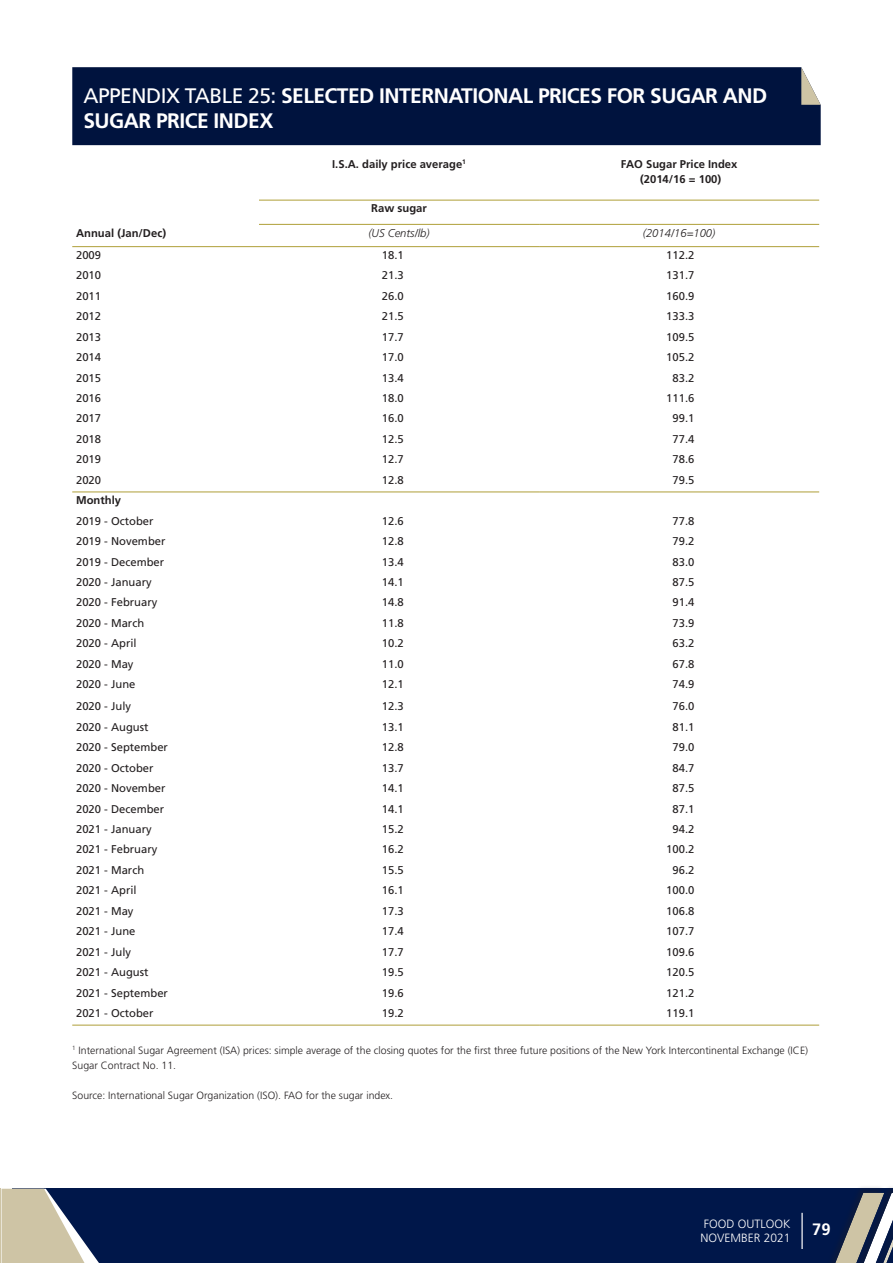
<style>
.page{position:relative;width:893px;height:1263px;background:#fff}
.page>*{position:absolute;margin:0;border:0;box-sizing:border-box;transform-origin:0 0}
.poject_ttile{font:700 21px/25.2px "Frutiger LT Std";letter-spacing:-.025em;color:#fff}
.t1{font:700 16.5px "Frutiger LT Std";color:#fff}
.t2{font:300 12px/14.4px "Frutiger LT Std";color:#fff}
.TableBody{font:11.25px "Frutiger LT Std";color:#231f20}
.TableBody-2{font:700 11.25px/15px "Frutiger LT Std";color:#231f20;text-align:center}
.TableBody-3{font:italic 300 11.25px "Frutiger LT Std";color:#231f20}
.TableNote{font:300 10.5px/15px "Frutiger LT Std";color:#231f20}
.s1{font-weight:400}
</style>
<div class="page">
<div style="left:2px;top:1189px;width:891px;height:74px;background:#00174a"></div>
<svg style="left:0;top:1189px;width:99px;height:74px"></svg>
<div style="left:814px;top:1183px;width:79px;height:80px;background:#231f20;opacity:.5"></div>
<div style="left:842px;top:1183px;width:51px;height:80px;background:#231f20;opacity:.5"></div>
<div style="left:867px;top:1185px;width:26px;height:78px;background:#231f20;opacity:.3"></div>
<svg style="left:826px;top:1193px;width:67px;height:70px"></svg>
<hr style="left:801px;top:1213px;width:2px;height:36px;background:#fff">
<div style="left:72px;top:67px;width:749px;height:78px;background:#00133e"></div>
<svg style="left:801px;top:67px;width:20px;height:38px"></svg>
<hr style="left:72px;top:492px;width:187px;height:1px;background:#af9f38">
<hr style="left:259px;top:492px;width:280px;height:1px;background:#af9f38">
<hr style="left:539px;top:492px;width:280px;height:1px;background:#af9f38">
<hr style="left:259px;top:200px;width:280px;height:1px;background:#af9f38">
<hr style="left:539px;top:200px;width:280px;height:1px;background:#af9f38">
<hr style="left:259px;top:224px;width:280px;height:1px;background:#af9f38">
<hr style="left:539px;top:224px;width:280px;height:1px;background:#af9f38">
<hr style="left:72px;top:246px;width:187px;height:1px;background:#af9f38">
<hr style="left:259px;top:246px;width:280px;height:1px;background:#af9f38">
<hr style="left:539px;top:246px;width:280px;height:1px;background:#af9f38">
<hr style="left:72px;top:1025px;width:187px;height:1px;background:#af9f38">
<hr style="left:259px;top:1025px;width:280px;height:1px;background:#af9f38">
<hr style="left:539px;top:1025px;width:280px;height:1px;background:#af9f38">
<p class="poject_ttile" style="left:83px;top:83px;width:685px"><span class="s1">APPENDIX TABLE 25:</span> SELECTED INTERNATIONAL PRICES FOR SUGAR AND<br>SUGAR PRICE INDEX</p>
<p class="TableBody-2" style="left:332px;top:157px;width:135px">I.S.A. daily price average<sup>1</sup></p>
<p class="TableBody-2" style="left:621px;top:157px;width:118px">FAO Sugar Price Index (2014/16 = 100)</p>
<p class="TableBody-2" style="left:371px;top:201px;width:57px">Raw sugar</p>
<p class="TableBody-2" style="left:76px;top:225px;width:91px">Annual (Jan/Dec)</p>
<p class="TableBody-3" style="left:368px;top:226px;width:63px">(US Cents/lb)</p>
<p class="TableBody-3" style="left:643px;top:226px;width:74px">(2014/16=100)</p>
<p class="TableBody" style="left:76px;top:248px;width:27px">2009</p>
<p class="TableBody" style="left:382px;top:248px;width:23px">18.1</p>
<p class="TableBody" style="left:666px;top:248px;width:30px">112.2</p>
<p class="TableBody" style="left:76px;top:269px;width:27px">2010</p>
<p class="TableBody" style="left:382px;top:269px;width:23px">21.3</p>
<p class="TableBody" style="left:666px;top:269px;width:30px">131.7</p>
<p class="TableBody" style="left:76px;top:289px;width:27px">2011</p>
<p class="TableBody" style="left:382px;top:289px;width:23px">26.0</p>
<p class="TableBody" style="left:666px;top:289px;width:30px">160.9</p>
<p class="TableBody" style="left:76px;top:310px;width:27px">2012</p>
<p class="TableBody" style="left:382px;top:310px;width:23px">21.5</p>
<p class="TableBody" style="left:666px;top:310px;width:30px">133.3</p>
<p class="TableBody" style="left:76px;top:330px;width:27px">2013</p>
<p class="TableBody" style="left:382px;top:330px;width:23px">17.7</p>
<p class="TableBody" style="left:666px;top:330px;width:30px">109.5</p>
<p class="TableBody" style="left:76px;top:351px;width:27px">2014</p>
<p class="TableBody" style="left:382px;top:351px;width:23px">17.0</p>
<p class="TableBody" style="left:666px;top:351px;width:30px">105.2</p>
<p class="TableBody" style="left:76px;top:371px;width:27px">2015</p>
<p class="TableBody" style="left:382px;top:371px;width:23px">13.4</p>
<p class="TableBody" style="left:672px;top:371px;width:23px">83.2</p>
<p class="TableBody" style="left:76px;top:391px;width:27px">2016</p>
<p class="TableBody" style="left:382px;top:391px;width:23px">18.0</p>
<p class="TableBody" style="left:666px;top:391px;width:30px">111.6</p>
<p class="TableBody" style="left:76px;top:412px;width:27px">2017</p>
<p class="TableBody" style="left:382px;top:412px;width:23px">16.0</p>
<p class="TableBody" style="left:672px;top:412px;width:23px">99.1</p>
<p class="TableBody" style="left:76px;top:432px;width:27px">2018</p>
<p class="TableBody" style="left:382px;top:432px;width:23px">12.5</p>
<p class="TableBody" style="left:672px;top:432px;width:23px">77.4</p>
<p class="TableBody" style="left:76px;top:453px;width:27px">2019</p>
<p class="TableBody" style="left:382px;top:453px;width:23px">12.7</p>
<p class="TableBody" style="left:672px;top:453px;width:23px">78.6</p>
<p class="TableBody" style="left:76px;top:473px;width:27px">2020</p>
<p class="TableBody" style="left:382px;top:473px;width:23px">12.8</p>
<p class="TableBody" style="left:672px;top:473px;width:23px">79.5</p>
<p class="TableBody-2" style="left:76px;top:493px;width:47px">Monthly</p>
<p class="TableBody" style="left:76px;top:514px;width:79px">2019 - October</p>
<p class="TableBody" style="left:382px;top:514px;width:23px">12.6</p>
<p class="TableBody" style="left:672px;top:514px;width:23px">77.8</p>
<p class="TableBody" style="left:76px;top:535px;width:91px">2019 - November</p>
<p class="TableBody" style="left:382px;top:535px;width:23px">12.8</p>
<p class="TableBody" style="left:672px;top:535px;width:23px">79.2</p>
<p class="TableBody" style="left:76px;top:555px;width:90px">2019 - December</p>
<p class="TableBody" style="left:382px;top:555px;width:23px">13.4</p>
<p class="TableBody" style="left:672px;top:555px;width:23px">83.0</p>
<p class="TableBody" style="left:76px;top:575px;width:77px">2020 - January</p>
<p class="TableBody" style="left:382px;top:575px;width:23px">14.1</p>
<p class="TableBody" style="left:672px;top:575px;width:23px">87.5</p>
<p class="TableBody" style="left:76px;top:596px;width:83px">2020 - February</p>
<p class="TableBody" style="left:382px;top:596px;width:23px">14.8</p>
<p class="TableBody" style="left:672px;top:596px;width:23px">91.4</p>
<p class="TableBody" style="left:76px;top:616px;width:70px">2020 - March</p>
<p class="TableBody" style="left:382px;top:616px;width:23px">11.8</p>
<p class="TableBody" style="left:672px;top:616px;width:23px">73.9</p>
<p class="TableBody" style="left:76px;top:637px;width:62px">2020 - April</p>
<p class="TableBody" style="left:382px;top:637px;width:23px">10.2</p>
<p class="TableBody" style="left:672px;top:637px;width:23px">63.2</p>
<p class="TableBody" style="left:76px;top:657px;width:59px">2020 - May</p>
<p class="TableBody" style="left:382px;top:657px;width:23px">11.0</p>
<p class="TableBody" style="left:672px;top:657px;width:23px">67.8</p>
<p class="TableBody" style="left:76px;top:678px;width:61px">2020 - June</p>
<p class="TableBody" style="left:382px;top:678px;width:23px">12.1</p>
<p class="TableBody" style="left:672px;top:678px;width:23px">74.9</p>
<p class="TableBody" style="left:76px;top:700px;width:57px">2020 - July</p>
<p class="TableBody" style="left:382px;top:700px;width:23px">12.3</p>
<p class="TableBody" style="left:672px;top:700px;width:23px">76.0</p>
<p class="TableBody" style="left:76px;top:720px;width:74px">2020 - August</p>
<p class="TableBody" style="left:382px;top:720px;width:23px">13.1</p>
<p class="TableBody" style="left:672px;top:720px;width:23px">81.1</p>
<p class="TableBody" style="left:76px;top:741px;width:93px">2020 - September</p>
<p class="TableBody" style="left:382px;top:741px;width:23px">12.8</p>
<p class="TableBody" style="left:672px;top:741px;width:23px">79.0</p>
<p class="TableBody" style="left:76px;top:761px;width:79px">2020 - October</p>
<p class="TableBody" style="left:382px;top:761px;width:23px">13.7</p>
<p class="TableBody" style="left:672px;top:761px;width:23px">84.7</p>
<p class="TableBody" style="left:76px;top:781px;width:91px">2020 - November</p>
<p class="TableBody" style="left:382px;top:781px;width:23px">14.1</p>
<p class="TableBody" style="left:672px;top:781px;width:23px">87.5</p>
<p class="TableBody" style="left:76px;top:802px;width:90px">2020 - December</p>
<p class="TableBody" style="left:382px;top:802px;width:23px">14.1</p>
<p class="TableBody" style="left:672px;top:802px;width:23px">87.1</p>
<p class="TableBody" style="left:76px;top:822px;width:77px">2021 - January</p>
<p class="TableBody" style="left:382px;top:822px;width:23px">15.2</p>
<p class="TableBody" style="left:672px;top:822px;width:23px">94.2</p>
<p class="TableBody" style="left:76px;top:843px;width:83px">2021 - February</p>
<p class="TableBody" style="left:382px;top:843px;width:23px">16.2</p>
<p class="TableBody" style="left:666px;top:843px;width:30px">100.2</p>
<p class="TableBody" style="left:76px;top:863px;width:70px">2021 - March</p>
<p class="TableBody" style="left:382px;top:863px;width:23px">15.5</p>
<p class="TableBody" style="left:672px;top:863px;width:23px">96.2</p>
<p class="TableBody" style="left:76px;top:884px;width:62px">2021 - April</p>
<p class="TableBody" style="left:382px;top:884px;width:23px">16.1</p>
<p class="TableBody" style="left:666px;top:884px;width:30px">100.0</p>
<p class="TableBody" style="left:76px;top:904px;width:59px">2021 - May</p>
<p class="TableBody" style="left:382px;top:904px;width:23px">17.3</p>
<p class="TableBody" style="left:666px;top:904px;width:30px">106.8</p>
<p class="TableBody" style="left:76px;top:925px;width:61px">2021 - June</p>
<p class="TableBody" style="left:382px;top:925px;width:23px">17.4</p>
<p class="TableBody" style="left:666px;top:925px;width:30px">107.7</p>
<p class="TableBody" style="left:76px;top:945px;width:57px">2021 - July</p>
<p class="TableBody" style="left:382px;top:945px;width:23px">17.7</p>
<p class="TableBody" style="left:666px;top:945px;width:30px">109.6</p>
<p class="TableBody" style="left:76px;top:965px;width:74px">2021 - August</p>
<p class="TableBody" style="left:382px;top:965px;width:23px">19.5</p>
<p class="TableBody" style="left:666px;top:965px;width:30px">120.5</p>
<p class="TableBody" style="left:76px;top:986px;width:93px">2021 - September</p>
<p class="TableBody" style="left:382px;top:986px;width:23px">19.6</p>
<p class="TableBody" style="left:666px;top:986px;width:30px">121.2</p>
<p class="TableBody" style="left:76px;top:1006px;width:79px">2021 - October</p>
<p class="TableBody" style="left:382px;top:1006px;width:23px">19.2</p>
<p class="TableBody" style="left:666px;top:1006px;width:30px">119.1</p>
<p class="TableNote" style="left:72px;top:1043px;width:737px"><sup>1</sup> International Sugar Agreement (ISA) prices: simple average of the closing quotes for the first three future positions of the New York Intercontinental Exchange (ICE)<br>Sugar Contract No. 11.</p>
<p class="TableNote" style="left:72px;top:1088px;width:322px">Source: International Sugar Organization (ISO). FAO for the sugar index.</p>
<p class="t2" style="left:700px;top:1217px;width:92px">FOOD OUTLOOK<br>NOVEMBER 2021</p>
<h2 class="t1" style="left:812px;top:1220px;width:20px">79</h2>
</div>
